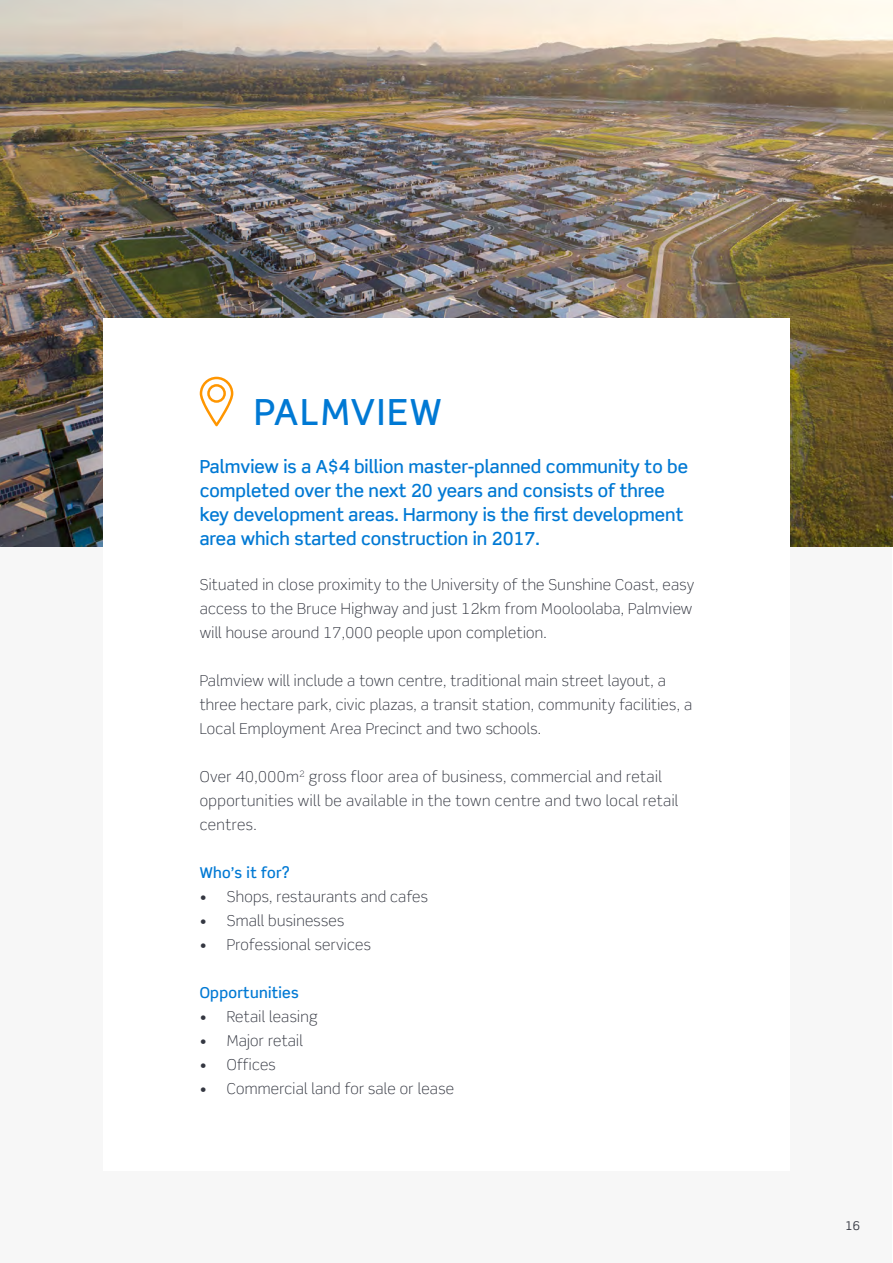
<style>
.page{position:relative;width:893px;height:1263px;background:#fff}
.page>*{position:absolute;margin:0;border:0;box-sizing:border-box;transform-origin:0 0}
.t1{font:500 36px "Scene Std";letter-spacing:.06em;color:#0079d4}
.t2{font:500 18px/24px "Scene Std";color:#0079d4}
.t3{font:300 15px/24px "Scene Std";letter-spacing:.02em;color:#343741}
.t4{font:500 15px "Scene Std";letter-spacing:.02em;color:#0079d4}
.t5{font:12px "Scene Std";color:#343741}
</style>
<div class="page">
<div style="left:0;top:198px;width:892px;height:1065px;background:#f7f7f7"></div>
<img style="left:0;top:0;width:893px;height:546px">
<div style="left:103px;top:319px;width:686px;height:852px;background:#fff"></div>
<svg style="left:200px;top:377px;width:33px;height:49px"></svg>
<h1 class="t1" style="left:254px;top:390px;width:189px">PALMVIEW</h1>
<p class="t2" style="left:200px;top:455px;width:490px">Palmview is a A$4 billion master-planned community to be completed over the next 20 years and consists of three key development areas. Harmony is the first development area which started construction in 2017.</p>
<p class="t3" style="left:200px;top:573px;width:496px">Situated in close proximity to the University of the Sunshine Coast, easy access to the Bruce Highway and just 12km from Mooloolaba, Palmview will house around 17,000 people upon completion.</p>
<p class="t3" style="left:200px;top:669px;width:494px">Palmview will include a town centre, traditional main street layout, a three hectare park, civic plazas, a transit station, community facilities, a<br>Local Employment Area Precinct and two schools.</p>
<p class="t3" style="left:200px;top:765px;width:480px">Over 40,000m<sup>2</sup> gross floor area of business, commercial and retail opportunities will be available in the town centre and two local retail centres.</p>
<p class="t4" style="left:200px;top:863px;width:91px">Who’s it for?</p>
<p class="t3" style="left:200px;top:885px;width:230px">• Shops, restaurants and cafes</p>
<p class="t3" style="left:200px;top:909px;width:146px">• Small businesses</p>
<p class="t3" style="left:200px;top:933px;width:173px">• Professional services</p>
<p class="t4" style="left:200px;top:983px;width:101px">Opportunities</p>
<p class="t3" style="left:200px;top:1005px;width:119px">• Retail leasing</p>
<p class="t3" style="left:200px;top:1029px;width:105px">• Major retail</p>
<p class="t3" style="left:200px;top:1053px;width:78px">• Offices</p>
<p class="t3" style="left:200px;top:1077px;width:256px">• Commercial land for sale or lease</p>
<p class="t5" style="left:845px;top:1219px;width:16px">16</p>
</div>
